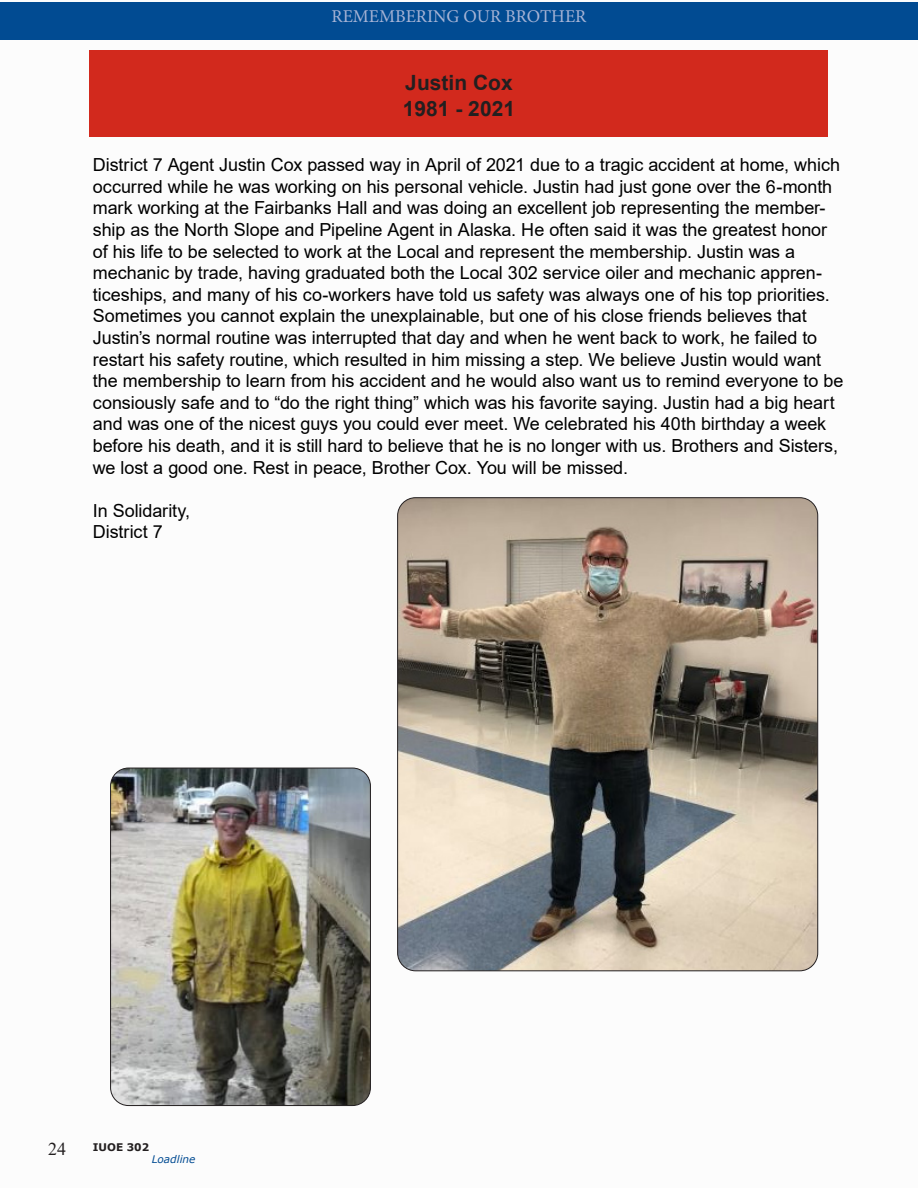
<style>
.page{position:relative;width:918px;height:1188px;background:#fff}
.page>*{position:absolute;margin:0;border:0;box-sizing:border-box;transform-origin:0 0}
.No_Spacing{font:700 21px/25.2px "Arial";color:#231f20}
.t1{font:18px/21.6px "Arial";letter-spacing:-.005em;color:#000}
.t2{font:18px "Minion Pro";color:#a6b3d5}
.t3{font:18px "Times New Roman";color:#231f20}
.t4{font:italic 10.5px "Verdana";color:#014b92}
.t5{font:700 10.5px "Verdana";color:#231f20}
</style>
<div class="page">
<div style="left:0;top:2px;width:918px;height:38px;background:#014b92"></div>
<div style="left:90px;top:50px;width:738px;height:86px;background:#d2291d"></div>
<img style="left:398px;top:498px;width:420px;height:473px">
<img style="left:111px;top:768px;width:259px;height:338px">
<div style="left:110px;top:768px;width:261px;height:338px;border:1px solid #231f20;border-radius:18px"></div>
<p class="t2" style="left:332px;top:5px;width:256px">REMEMBERING OUR BROTHER</p>
<p class="No_Spacing" style="left:403px;top:71px;width:114px">Justin Cox<br>1981 - 2021</p>
<p class="t1" style="left:93px;top:154px;width:752px">District 7 Agent Justin Cox passed way in April of 2021 due to a tragic accident at home, which occurred while he was working on his personal vehicle. Justin had just gone over the 6-month mark working at the Fairbanks Hall and was doing an excellent job representing the member&shy;ship as the North Slope and Pipeline Agent in Alaska. He often said it was the greatest honor of his life to be selected to work at the Local and represent the membership. Justin was a mechanic by trade, having graduated both the Local 302 service oiler and mechanic appren&shy;ticeships, and many of his co-workers have told us safety was always one of his top priorities.<br>Sometimes you cannot explain the unexplainable, but one of his close friends believes that Justin’s normal routine was interrupted that day and when he went back to work, he failed to restart his safety routine, which resulted in him missing a step. We believe Justin would want the membership to learn from his accident and he would also want us to remind everyone to be consiously safe and to “do the right thing” which was his favorite saying. Justin had a big heart and was one of the nicest guys you could ever meet. We celebrated his 40th birthday a week before his death, and it is still hard to believe that he is no longer with us. Brothers and Sisters, we lost a good one. Rest in peace, Brother Cox. You will be missed.</p>
<p class="t1" style="left:93px;top:500px;width:99px">In Solidarity,</p>
<p class="t1" style="left:93px;top:521px;width:71px">District 7</p>
<p class="t3" style="left:48px;top:1136px;width:19px">24</p>
<p class="t5" style="left:93px;top:1140px;width:58px">IUOE 302</p>
<p class="t4" style="left:152px;top:1152px;width:45px">Loadline</p>
</div>
